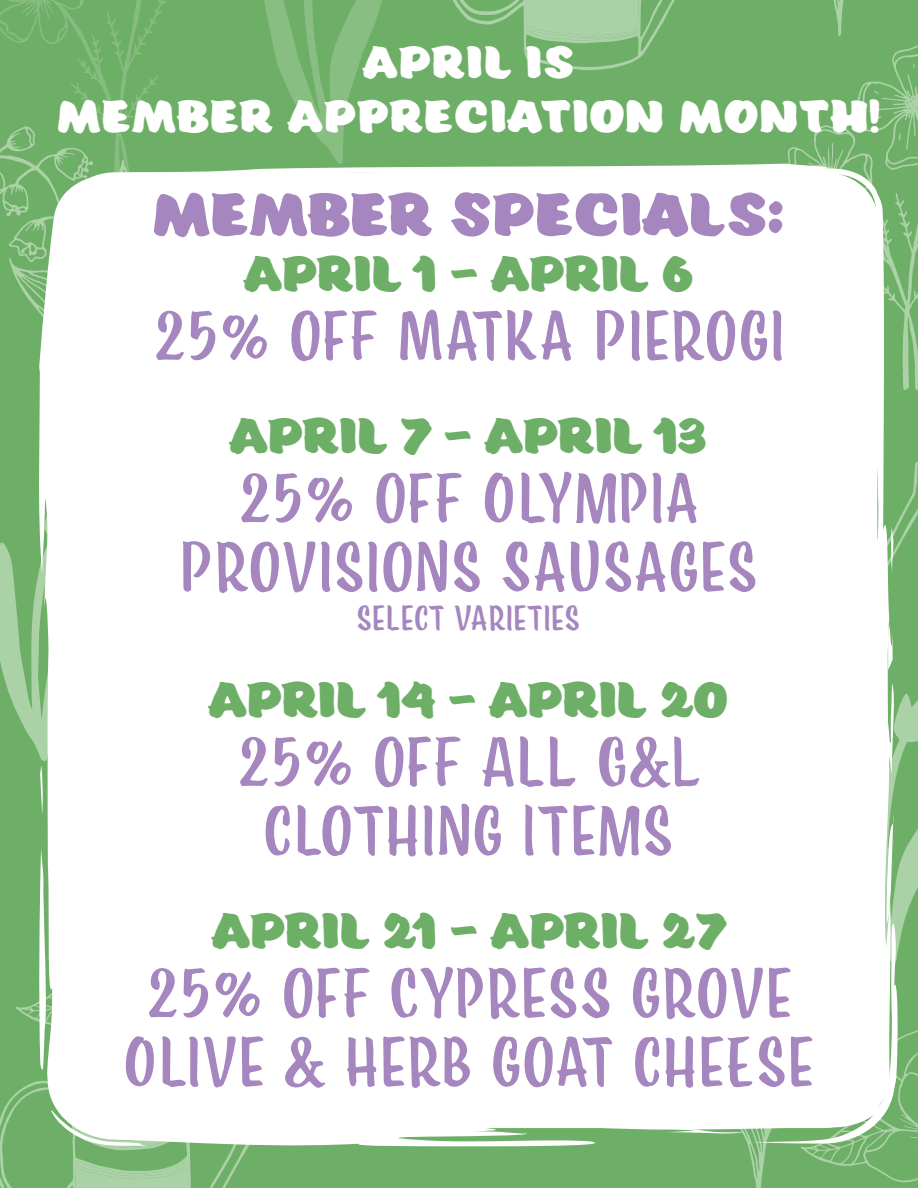
<style>
.page{position:relative;width:918px;height:1188px;background:#6eaf67}
.page>*{position:absolute;margin:0;border:0;box-sizing:border-box;transform-origin:0 0}
.t1{font:64.95px "Eds Market Narrow";letter-spacing:.05em;color:#a586be}
.t2{font:700 55.5px "Eds Market";letter-spacing:.01em;color:#a586be}
.t3{font:700 46.05px "Eds Market";color:#6eaf67}
.t4{font:700 42px "Eds Market";letter-spacing:.03em;color:#fff}
.t5{font:32.55px "Eds Market Narrow";letter-spacing:.05em;color:#a586be}
</style>
<div class="page">
<svg style="left:264px;top:0;width:118px;height:164px"></svg>
<svg style="left:898px;top:462px;width:20px;height:86px"></svg>
<svg style="left:453px;top:0;width:391px;height:70px"></svg>
<svg style="left:0;top:0;width:166px;height:310px"></svg>
<svg style="left:785px;top:43px;width:133px;height:347px"></svg>
<svg style="left:907px;top:90px;width:4px;height:7px"></svg>
<svg style="left:874px;top:116px;width:8px;height:3px"></svg>
<svg style="left:874px;top:91px;width:5px;height:3px"></svg>
<svg style="left:899px;top:133px;width:2px;height:8px"></svg>
<div style="left:127px;top:164px;width:771px;height:967px;background:#fff"></div>
<svg style="left:660px;top:1128px;width:85px;height:7px"></svg>
<svg style="left:752px;top:693px;width:166px;height:495px"></svg>
<svg style="left:891px;top:527px;width:3px;height:46px"></svg>
<svg style="left:881px;top:595px;width:12px;height:86px"></svg>
<svg style="left:854px;top:426px;width:4px;height:94px"></svg>
<svg style="left:0;top:542px;width:37px;height:207px"></svg>
<svg style="left:0;top:1003px;width:248px;height:185px"></svg>
<div style="left:37px;top:176px;width:582px;height:971px;background:#fff"></div>
<p class="t4" style="left:362px;top:39px;width:213px">APRIL IS</p>
<p class="t4" style="left:57px;top:93px;width:824px">MEMBER APPRECIATION MONTH!</p>
<p class="t2" style="left:153px;top:184px;width:633px">MEMBER SPECIALS:</p>
<p class="t3" style="left:244px;top:248px;width:451px">APRIL 1 - APRIL 6</p>
<p class="t1" style="left:153px;top:291px;width:632px">25% OFF MATKA PIEROGI</p>
<p class="t3" style="left:229px;top:410px;width:480px">APRIL 7 - APRIL 13</p>
<p class="t1" style="left:238px;top:454px;width:462px">25% OFF OLYMPIA</p>
<p class="t1" style="left:180px;top:523px;width:578px">PROVISIONS SAUSAGES</p>
<p class="t5" style="left:357px;top:596px;width:224px">SELECT VARIETIES</p>
<p class="t3" style="left:208px;top:674px;width:522px">APRIL 14 - APRIL 20</p>
<p class="t1" style="left:237px;top:718px;width:464px">25% OFF ALL G&amp;L</p>
<p class="t1" style="left:265px;top:786px;width:409px">CLOTHING ITEMS</p>
<p class="t3" style="left:211px;top:905px;width:515px">APRIL 21 - APRIL 27</p>
<p class="t1" style="left:146px;top:949px;width:646px">25% OFF CYPRESS GROVE</p>
<p class="t1" style="left:124px;top:1018px;width:690px">OLIVE &amp; HERB GOAT CHEESE</p>
</div>
